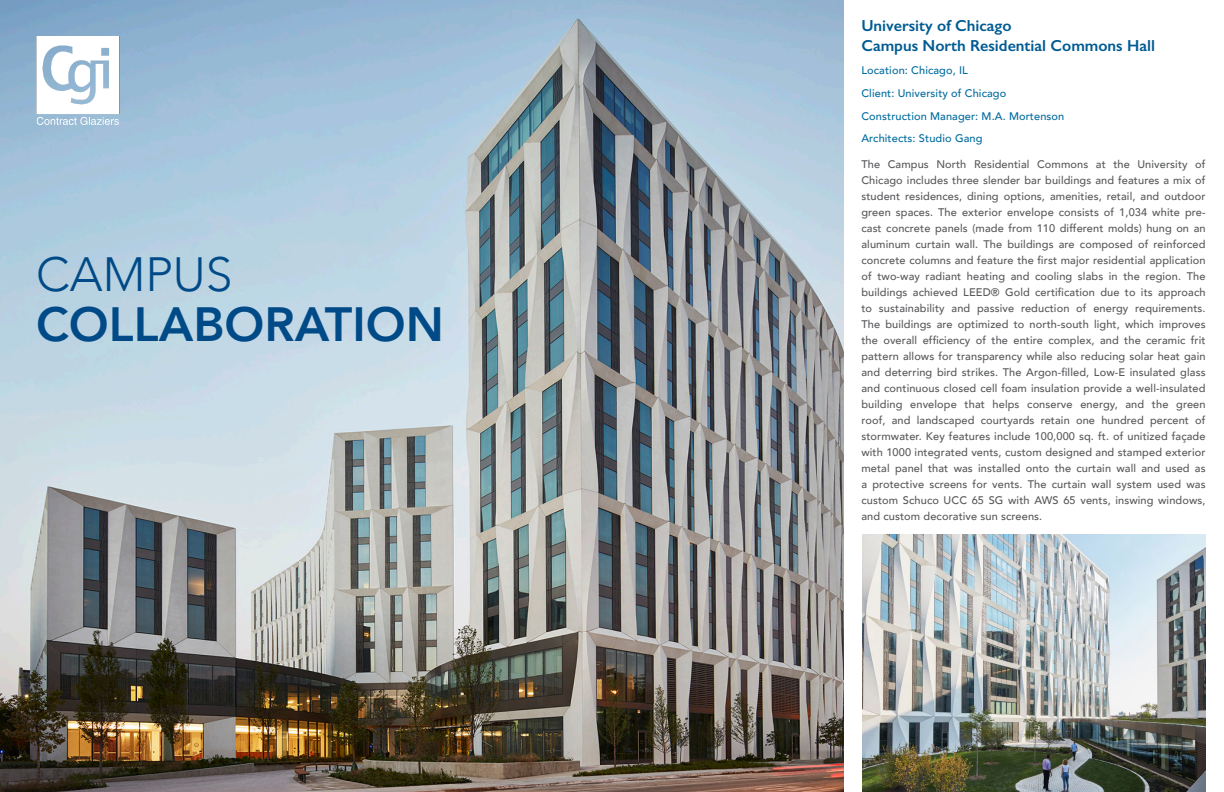
<style>
.page{position:relative;width:1224px;height:792px;background:#fff}
.page>*{position:absolute;margin:0;border:0;box-sizing:border-box;transform-origin:0 0}
.TPAddress{font:800 48px/50px "Avenir";color:#004a87}
.HeaderCGI{font:600 16px "Gill Sans";color:#005b93}
.Body{font:500 11px/16px "Avenir";letter-spacing:.01em;color:#57585a;text-align:justify}
.Info-CGI{font:500 11px "Avenir";letter-spacing:.01em;color:#006b9f}
.s1{font-weight:300}
</style>
<div class="page">
<img style="left:0;top:0;width:844px;height:792px">
<img style="left:863px;top:534px;width:343px;height:258px">
<img style="left:34px;top:36px;width:88px;height:89px">
<p class="TPAddress" style="left:36px;top:249px;width:409px"><span class="s1">CAMPUS<br></span>COLLABORATION</p>
<p class="HeaderCGI" style="left:861px;top:16px;width:152px">University of Chicago</p>
<p class="HeaderCGI" style="left:861px;top:36px;width:295px">Campus North Residential Commons Hall</p>
<p class="Info-CGI" style="left:861px;top:61px;width:108px">Location: Chicago, IL</p>
<p class="Info-CGI" style="left:861px;top:83px;width:146px">Client: University of Chicago</p>
<p class="Info-CGI" style="left:861px;top:106px;width:204px">Construction Manager: M.A. Mortenson</p>
<p class="Info-CGI" style="left:861px;top:129px;width:123px">Architects: Studio Gang</p>
<p class="Body" style="left:861px;top:155px;width:346px">The Campus North Residential Commons at the University of Chicago includes three slender bar buildings and features a mix of student residences, dining options, amenities, retail, and outdoor green spaces. The exterior envelope consists of 1,034 white pre&shy;cast concrete panels (made from 110 different molds) hung on an aluminum curtain wall. The buildings are composed of reinforced concrete columns and feature the first major residential application of two-way radiant heating and cooling slabs in the region. The buildings achieved LEED® Gold certification due to its approach to sustainability and passive reduction of energy requirements.<br>The buildings are optimized to north-south light, which improves the overall efficiency of the entire complex, and the ceramic frit pattern allows for transparency while also reducing solar heat gain and deterring bird strikes. The Argon-filled, Low-E insulated glass and continuous closed cell foam insulation provide a well-insulated building envelope that helps conserve energy, and the green roof, and landscaped courtyards retain one hundred percent of stormwater. Key features include 100,000 sq. ft. of unitized façade with 1000 integrated vents, custom designed and stamped exterior metal panel that was installed onto the curtain wall and used as a protective screens for vents. The curtain wall system used was custom Schuco UCC 65 SG with AWS 65 vents, inswing windows, and custom decorative sun screens.</p>
</div>
